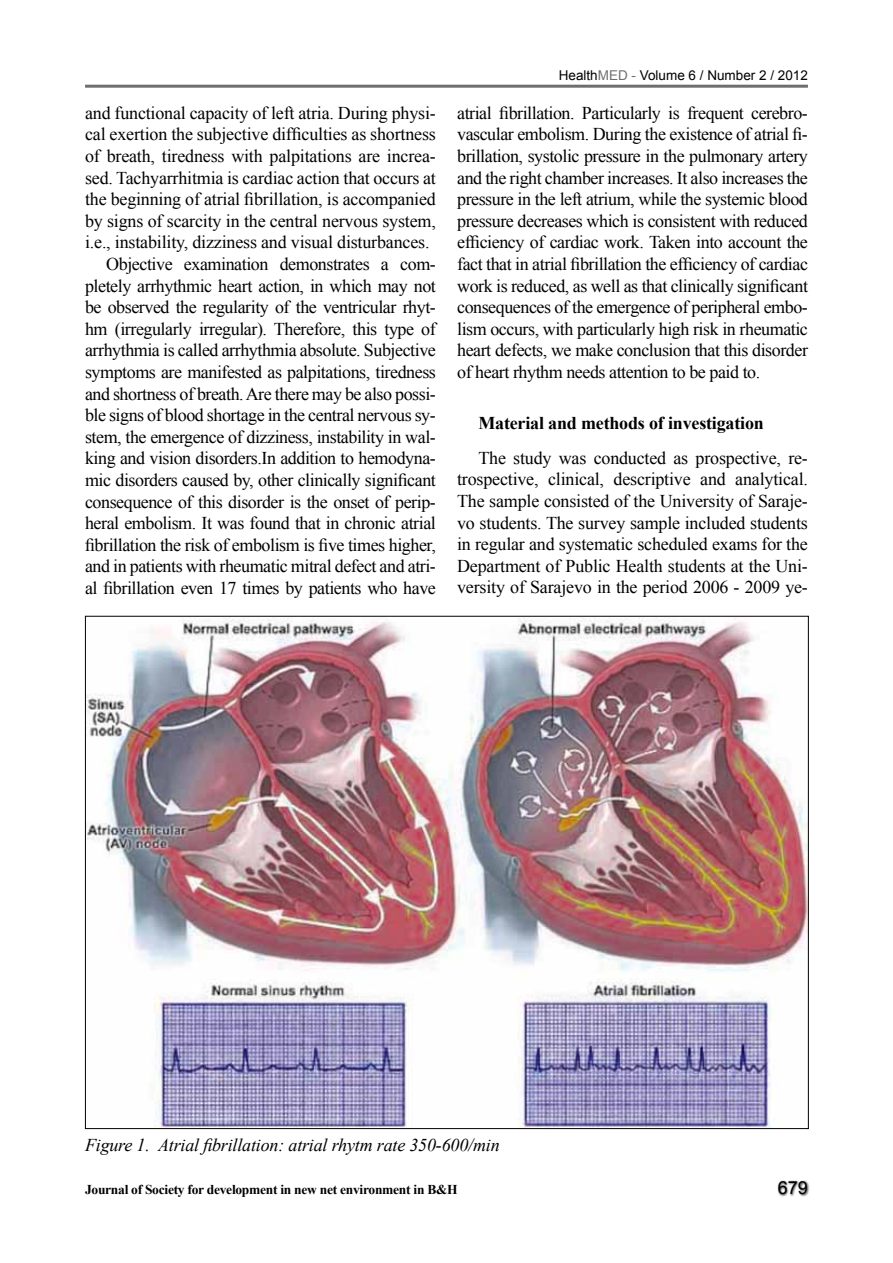
<style>
.page{position:relative;width:893px;height:1263px;background:#fff}
.page>*{position:absolute;margin:0;border:0;box-sizing:border-box;transform-origin:0 0}
.t1{font:18px/21.6px "Times New Roman";letter-spacing:-.025em;color:#000;text-align:justify}
.t2{font:italic 18px "Times New Roman";letter-spacing:-.01em;color:#000}
.t3{font:700 18px "Times New Roman";letter-spacing:-.01em;color:#000}
.t4{font:18px "Arial";color:#000}
.t5{font:700 13.5px "Times New Roman";letter-spacing:-.02em;color:#000}
.t6{font:13.5px "Arial";color:#000}
.s1{color:#6d6e71}
</style>
<div class="page">
<hr style="left:85px;top:85px;width:723px;height:3px;background:#6d6e71">
<div style="left:777px;top:1180px;width:33px;height:17px;background:#000;opacity:.75"></div>
<img style="left:87px;top:618px;width:720px;height:509px">
<p class="t1" style="left:85px;top:102px;width:352px">and functional capacity of left atria. During physi-</p>
<p class="t1" style="left:85px;top:123px;width:352px">cal exertion the subjective difficulties as shortness</p>
<p class="t1" style="left:85px;top:145px;width:352px">of breath, tiredness with palpitations are increa-</p>
<p class="t1" style="left:85px;top:166px;width:352px">sed. Tachyarrhitmia is cardiac action that occurs at</p>
<p class="t1" style="left:85px;top:188px;width:352px">the beginning of atrial fibrillation, is accompanied</p>
<p class="t1" style="left:85px;top:210px;width:352px">by signs of scarcity in the central nervous system,</p>
<p class="t1" style="left:85px;top:231px;width:346px">i.e., instability, dizziness and visual disturbances.</p>
<p class="t1" style="left:106px;top:253px;width:331px">Objective examination demonstrates a com-</p>
<p class="t1" style="left:85px;top:274px;width:352px">pletely arrhythmic heart action, in which may not</p>
<p class="t1" style="left:85px;top:296px;width:352px">be observed the regularity of the ventricular rhyt-</p>
<p class="t1" style="left:85px;top:318px;width:352px">hm (irregularly irregular). Therefore, this type of</p>
<p class="t1" style="left:85px;top:339px;width:352px">arrhythmia is called arrhythmia absolute. Subjective</p>
<p class="t1" style="left:85px;top:361px;width:352px">symptoms are manifested as palpitations, tiredness</p>
<p class="t1" style="left:85px;top:382px;width:352px">and shortness of breath. Are there may be also possi-</p>
<p class="t1" style="left:85px;top:404px;width:352px">ble signs of blood shortage in the central nervous sy-</p>
<p class="t1" style="left:85px;top:426px;width:352px">stem, the emergence of dizziness, instability in wal-</p>
<p class="t1" style="left:85px;top:447px;width:352px">king and vision disorders.In addition to hemodyna-</p>
<p class="t1" style="left:85px;top:469px;width:352px">mic disorders caused by, other clinically significant</p>
<p class="t1" style="left:85px;top:490px;width:352px">consequence of this disorder is the onset of perip-</p>
<p class="t1" style="left:85px;top:512px;width:352px">heral embolism. It was found that in chronic atrial</p>
<p class="t1" style="left:85px;top:534px;width:352px">fibrillation the risk of embolism is five times higher,</p>
<p class="t1" style="left:85px;top:555px;width:352px">and in patients with rheumatic mitral defect and atri-</p>
<p class="t1" style="left:85px;top:577px;width:352px">al fibrillation even 17 times by patients who have</p>
<p class="t6" style="left:559px;top:66px;width:251px">Health<span class="s1">MED -</span> Volume 6 / Number 2 / 2012</p>
<p class="t1" style="left:457px;top:102px;width:352px">atrial fibrillation. Particularly is frequent cerebro&shy;vascular embolism. During the existence of atrial fi&shy;brillation, systolic pressure in the pulmonary artery and the right chamber increases. It also increases the pressure in the left atrium, while the systemic blood pressure decreases which is consistent with reduced efficiency of cardiac work. Taken into account the fact that in atrial fibrillation the efficiency of cardiac work is reduced, as well as that clinically significant consequences of the emergence of peripheral embo&shy;lism occurs, with particularly high risk in rheumatic heart defects, we make conclusion that this disorder of heart rhythm needs attention to be paid to.</p>
<p class="t3" style="left:478px;top:411px;width:287px">Material and methods of investigation</p>
<p class="t1" style="left:457px;top:447px;width:352px;text-indent:21px">The study was conducted as prospective, re&shy;trospective, clinical, descriptive and analytical.<br>The sample consisted of the University of Saraje&shy;vo students. The survey sample included students in regular and systematic scheduled exams for the Department of Public Health students at the Uni&shy;versity of Sarajevo in the period 2006 - 2009 ye-</p>
<p class="t2" style="left:85px;top:1132px;width:416px">Figure 1. Atrial fibrillation: atrial rhytm rate 350-600/min</p>
<p class="t5" style="left:85px;top:1180px;width:374px">Journal of Society for development in new net environment in B&amp;H</p>
<p class="t4" style="left:778px;top:1176px;width:32px">679</p>
</div>
